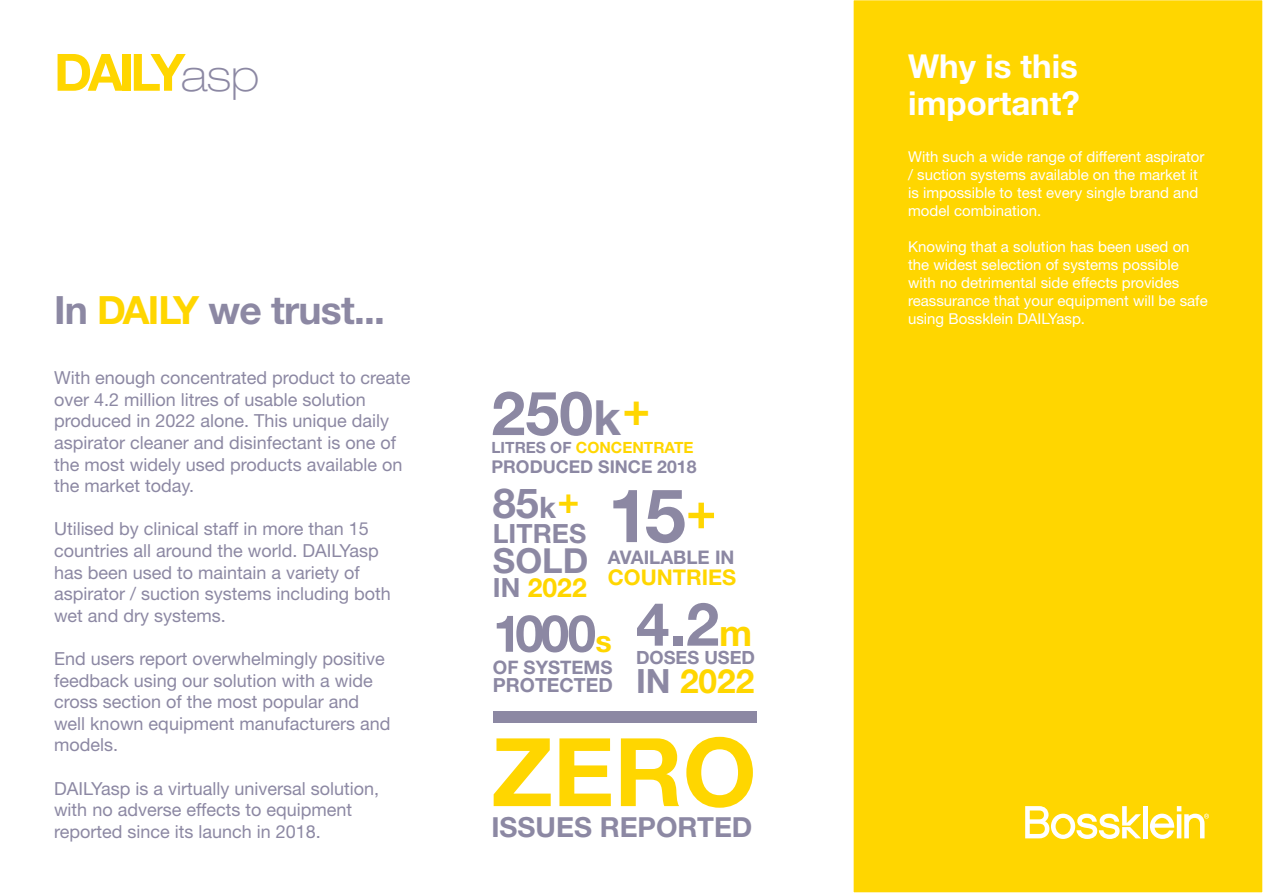
<style>
.page{position:relative;width:1263px;height:893px;background:#fff}
.page>*{position:absolute;margin:0;border:0;box-sizing:border-box;transform-origin:0 0}
.t1{font:700 94.8px "Helvetica Neue LT Std";color:#ffd600}
.t2{font:700 74.25px "Helvetica Neue LT Std";color:#8c88a3}
.t3{font:700 60.9px "Helvetica Neue LT Std";color:#8c88a3}
.t4{font:700 59.85px "Helvetica Neue LT Std";color:#8c88a3}
.t5{font:700 51.45px "Helvetica Neue LT Std";letter-spacing:-.08em;color:#ffd600}
.t6{font:700 51.15px "Helvetica Neue LT Std";color:#8c88a3}
.t7{font:700 41.4px "Helvetica Neue LT Std";color:#8c88a3}
.Body_text_7pt_Grey{font:700 39px "Helvetica Neue LT Std";letter-spacing:-.02em;color:#8c88a3}
.t8{font:700 34.5px "Helvetica Neue LT Std";color:#8c88a3}
.t9{font:700 33.45px "Helvetica Neue LT Std";color:#ffd600}
.Body_text_7pt_Grey-2{font:700 33px/37.5px "Helvetica Neue LT Std";color:#fff}
.t10{font:700 27.75px "Helvetica Neue LT Std";color:#8c88a3}
.t11{font:700 26.55px "Helvetica Neue LT Std";color:#8c88a3}
.t12{font:700 26.55px "Helvetica Neue LT Std";color:#ffd600}
.t13{font:700 21.6px "Helvetica Neue LT Std";color:#ffd600}
.t14{font:700 19.5px "Helvetica Neue LT Std";color:#8c88a3}
.t15{font:700 18.75px "Helvetica Neue LT Std";color:#8c88a3}
.t16{font:700 18.6px "Helvetica Neue LT Std";color:#8c88a3}
.t17{font:700 18.3px "Helvetica Neue LT Std";color:#8c88a3}
.Body_text_7pt_Grey-3{font:18px/21.6px "Helvetica Neue LT Std";color:#8c88a3}
.t18{font:700 17.7px "Helvetica Neue LT Std";color:#8c88a3}
.t19{font:700 15.45px "Helvetica Neue LT Std";color:#ffd600}
.Body_text_7pt_Grey-4{font:15px/18px "Helvetica Neue LT Std";color:#fff}
.s1{font-weight:100;font-stretch:expanded;font-size:44.1px;color:#8c88a3}
.s2{color:#ffd600}
.s3{font-size:48.6px}
.s4{color:#8c88a3}
.s5{font-size:29.55px}
.s6{font-size:36.6px;color:#ffd600}
.s7{font-size:30.45px;color:#ffd600}
.s8{font-size:36.45px;color:#ffd600}
</style>
<div class="page">
<div style="left:853px;top:0;width:410px;height:893px;background:#ffd600"></div>
<hr style="left:1143px;top:806px;width:4px;height:32px;background:#fff">
<svg style="left:1150px;top:806px;width:59px;height:33px"></svg>
<svg style="left:1025px;top:806px;width:116px;height:33px"></svg>
<div style="left:493px;top:711px;width:263px;height:11px;background:#8c88a3"></div>
<p class="t5" style="left:54px;top:41px;width:206px">DAILY<span class="s1">asp</span></p>
<p class="Body_text_7pt_Grey" style="left:54px;top:286px;width:332px">In <span class="s2">DAILY</span> we trust...</p>
<p class="Body_text_7pt_Grey-3" style="left:54px;top:367px;width:358px">With enough concentrated product to create over 4.2 million litres of usable solution produced in 2022 alone. This unique daily aspirator cleaner and disinfectant is one of the most widely used products available on the market today.</p>
<p class="Body_text_7pt_Grey-3" style="left:54px;top:518px;width:338px">Utilised by clinical staff in more than 15 countries all around the world. DAILYasp has been used to maintain a variety of aspirator / suction systems including both wet and dry systems.</p>
<p class="Body_text_7pt_Grey-3" style="left:54px;top:648px;width:338px">End users report overwhelmingly positive feedback using our solution with a wide cross section of the most popular and well known equipment manufacturers and models.</p>
<p class="Body_text_7pt_Grey-3" style="left:54px;top:777px;width:327px">DAILYasp is a virtually universal solution, with no adverse effects to equipment reported since its launch in 2018.</p>
<p class="t3" style="left:491px;top:376px;width:160px">250<span class="s3">k</span><sup>+</sup></p>
<p class="t19" style="left:491px;top:438px;width:204px"><span class="s4">LITRES OF</span> CONCENTRATE</p>
<p class="t18" style="left:491px;top:456px;width:207px">PRODUCED SINCE 2018</p>
<p class="t7" style="left:493px;top:477px;width:88px">85<span class="s5">k</span><span class="s6">+</span></p>
<p class="t11" style="left:493px;top:517px;width:95px">LITRES</p>
<p class="t8" style="left:493px;top:539px;width:97px">SOLD</p>
<p class="t12" style="left:493px;top:571px;width:95px"><span class="s4">IN</span> 2022</p>
<p class="t2" style="left:608px;top:470px;width:110px">15<sup>+</sup></p>
<p class="t15" style="left:608px;top:545px;width:128px">AVAILABLE IN</p>
<p class="t13" style="left:608px;top:564px;width:130px">COUNTRIES</p>
<p class="t6" style="left:493px;top:602px;width:120px">1000<span class="s7">s</span></p>
<p class="t16" style="left:493px;top:656px;width:121px">OF SYSTEMS</p>
<p class="t14" style="left:493px;top:673px;width:121px">PROTECTED</p>
<p class="t4" style="left:636px;top:587px;width:118px">4.2<span class="s8">m</span></p>
<p class="t17" style="left:636px;top:646px;width:121px">DOSES USED</p>
<p class="t9" style="left:636px;top:660px;width:120px"><span class="s4">IN</span> 2022</p>
<p class="t1" style="left:491px;top:714px;width:267px">ZERO</p>
<p class="t10" style="left:491px;top:810px;width:262px">ISSUES REPORTED</p>
<p class="Body_text_7pt_Grey-2" style="left:908px;top:46px;width:173px">Why is this important?</p>
<p class="Body_text_7pt_Grey-4" style="left:908px;top:147px;width:298px">With such a wide range of different aspirator / suction systems available on the market it is impossible to test every single brand and model combination.</p>
<p class="Body_text_7pt_Grey-4" style="left:908px;top:237px;width:301px">Knowing that a solution has been used on the widest selection of systems possible with no detrimental side effects provides reassurance that your equipment will be safe using Bossklein DAILYasp.</p>
</div>
